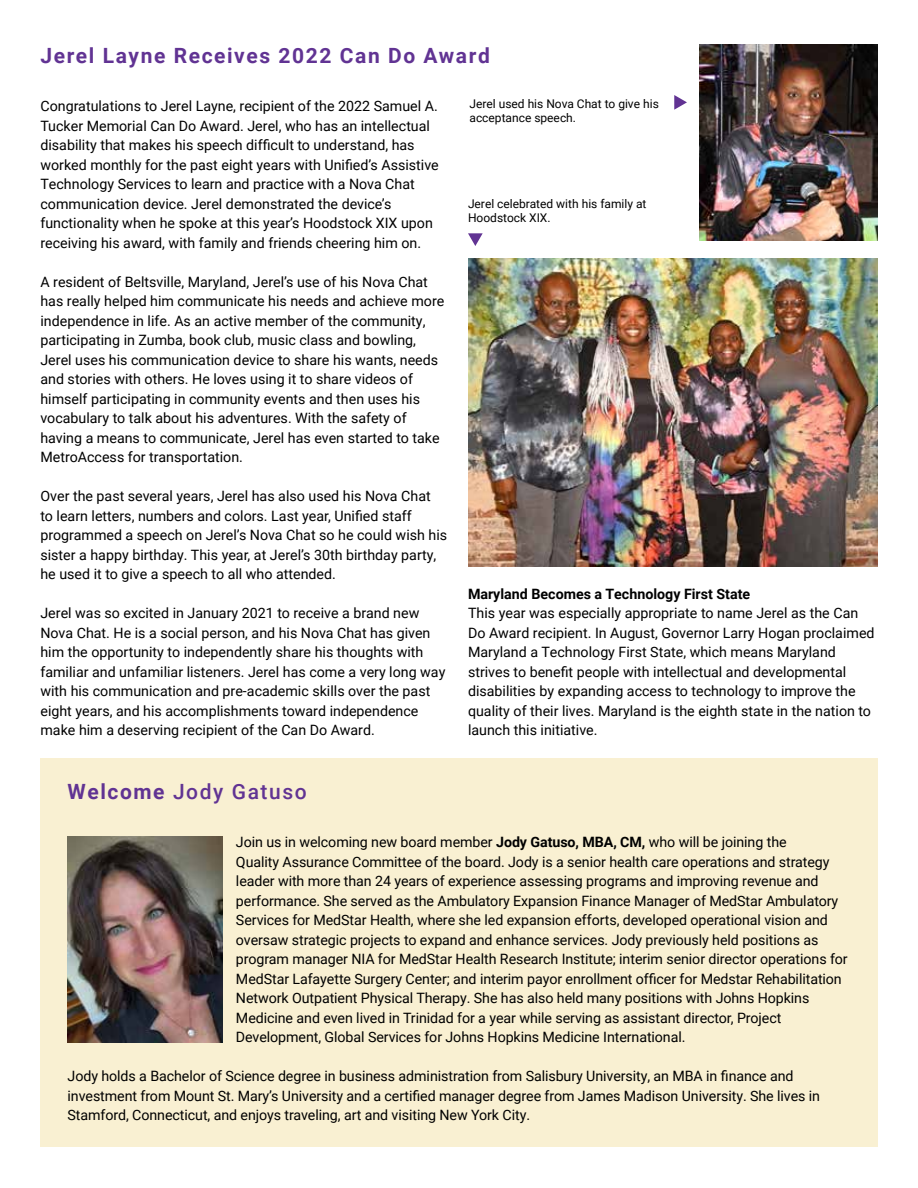
<style>
.page{position:relative;width:918px;height:1188px;background:#fff}
.page>*{position:absolute;margin:0;border:0;box-sizing:border-box;transform-origin:0 0}
.t1{font:700 21px "Roboto";letter-spacing:.075em;color:#613393}
.t2{font:500 21px "Roboto";letter-spacing:.075em;color:#613393}
.t3{font:14.25px/19.5px "Roboto";color:#000}
.t4{font:700 14.25px "Roboto";color:#000}
.t5{font:12px/14.4px "Roboto";color:#000}
.s1{font-weight:700}
</style>
<div class="page">
<div style="left:40px;top:758px;width:838px;height:388px;background:#f9f0d2"></div>
<img style="left:68px;top:836px;width:154px;height:207px">
<img style="left:699px;top:44px;width:179px;height:197px">
<img style="left:468px;top:259px;width:410px;height:308px">
<svg style="left:674px;top:95px;width:13px;height:15px"></svg>
<svg style="left:468px;top:233px;width:15px;height:13px"></svg>
<h1 class="t1" style="left:40px;top:41px;width:451px">Jerel Layne Receives 2022 Can Do Award</h1>
<p class="t3" style="left:40px;top:96px;width:400px">Congratulations to Jerel Layne, recipient of the 2022 Samuel A.<br>Tucker Memorial Can Do Award. Jerel, who has an intellectual disability that makes his speech difficult to understand, has worked monthly for the past eight years with Unified’s Assistive Technology Services to learn and practice with a Nova Chat communication device. Jerel demonstrated the device’s functionality when he spoke at this year’s Hoodstock XIX upon receiving his award, with family and friends cheering him on.</p>
<p class="t3" style="left:40px;top:271px;width:405px">A resident of Beltsville, Maryland, Jerel’s use of his Nova Chat has really helped him communicate his needs and achieve more independence in life. As an active member of the community, participating in Zumba, book club, music class and bowling, Jerel uses his communication device to share his wants, needs and stories with others. He loves using it to share videos of himself participating in community events and then uses his vocabulary to talk about his adventures. With the safety of having a means to communicate, Jerel has even started to take MetroAccess for transportation.</p>
<p class="t3" style="left:40px;top:486px;width:408px">Over the past several years, Jerel has also used his Nova Chat<br>to learn letters, numbers and colors. Last year, Unified staff programmed a speech on Jerel’s Nova Chat so he could wish his sister a happy birthday. This year, at Jerel’s 30th birthday party, he used it to give a speech to all who attended.</p>
<p class="t3" style="left:40px;top:603px;width:407px">Jerel was so excited in January 2021 to receive a brand new Nova Chat. He is a social person, and his Nova Chat has given him the opportunity to independently share his thoughts with familiar and unfamiliar listeners. Jerel has come a very long way with his communication and pre-academic skills over the past eight years, and his accomplishments toward independence make him a deserving recipient of the Can Do Award.</p>
<p class="t5" style="left:470px;top:96px;width:191px">Jerel used his Nova Chat to give his acceptance speech.</p>
<p class="t5" style="left:468px;top:196px;width:180px">Jerel celebrated with his family at<br>Hoodstock XIX.</p>
<p class="t4" style="left:468px;top:584px;width:284px">Maryland Becomes a Technology First State</p>
<p class="t3" style="left:468px;top:603px;width:408px">This year was especially appropriate to name Jerel as the Can Do Award recipient. In August, Governor Larry Hogan proclaimed Maryland a Technology First State, which means Maryland strives to benefit people with intellectual and developmental disabilities by expanding access to technology to improve the quality of their lives. Maryland is the eighth state in the nation to launch this initiative.</p>
<h1 class="t2" style="left:68px;top:777px;width:241px"><span class="s1">Welcome</span> Jody Gatuso</h1>
<p class="t3" style="left:236px;top:832px;width:613px">Join us in welcoming new board member <span class="s1">Jody Gatuso, MBA, CM,</span> who will be joining the<br>Quality Assurance Committee of the board. Jody is a senior health care operations and strategy leader with more than 24 years of experience assessing programs and improving revenue and performance. She served as the Ambulatory Expansion Finance Manager of MedStar Ambulatory Services for MedStar Health, where she led expansion efforts, developed operational vision and oversaw strategic projects to expand and enhance services. Jody previously held positions as program manager NIA for MedStar Health Research Institute; interim senior director operations for MedStar Lafayette Surgery Center; and interim payor enrollment officer for Medstar Rehabilitation Network Outpatient Physical Therapy. She has also held many positions with Johns Hopkins Medicine and even lived in Trinidad for a year while serving as assistant director, Project Development, Global Services for Johns Hopkins Medicine International.</p>
<p class="t3" style="left:68px;top:1066px;width:754px">Jody holds a Bachelor of Science degree in business administration from Salisbury University, an MBA in finance and investment from Mount St. Mary’s University and a certified manager degree from James Madison University. She lives in<br>Stamford, Connecticut, and enjoys traveling, art and visiting New York City.</p>
</div>
